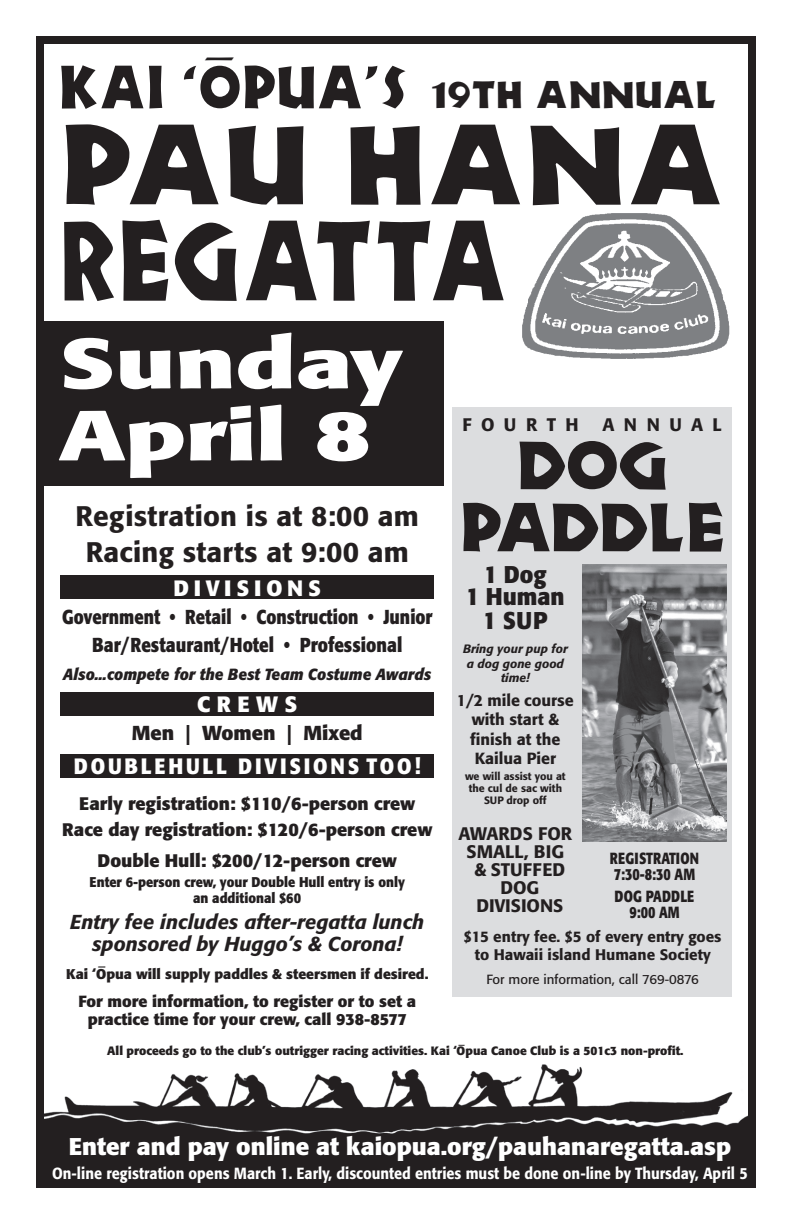
<style>
.page{position:relative;width:792px;height:1224px;background:#fff}
.page>*{position:absolute;margin:0;border:0;box-sizing:border-box;transform-origin:0 0}
.t1{font:112px/96px "Neuland";color:#231f20}
.t2{font:700 70px/72px "Formata";color:#fff;scale:1.38 1}
.t3{font:68px/62px "Neuland";letter-spacing:-.03em;color:#231f20;text-align:center}
.t4{font:60px "Neuland";color:#231f20;scale:.91 1}
.t5{font:38px "Neuland";color:#231f20}
.t6{font:500 28px/36px "Formata";letter-spacing:.01em;color:#231f20;text-align:center}
.t7{font:700 24px "Formata";color:#fff}
.t8{font:700 24px/23px "Formata";color:#231f20;text-align:center;scale:.94 1}
.t9{font:700 22px "Formata";letter-spacing:.22em;color:#fff;scale:.9 1}
.t10{font:700 22px "Formata";letter-spacing:.22em;color:#fff}
.t11{font:700 20px/28px "Formata";color:#231f20;text-align:center;scale:.83 1}
.t12{font:italic 500 20px/22px "Formata";color:#231f20;text-align:center}
.t13{font:700 20px "Formata";color:#231f20}
.t14{font:700 18px/26px "Formata";color:#231f20;text-align:center}
.t15{font:500 18px/18px "Formata";color:#231f20;text-align:center}
.t16{font:500 16px "Formata";color:#fff;scale:.9 1}
.t17{font:700 16px/18px "Formata";color:#231f20;text-align:center}
.t18{font:500 16px/19.2px "Formata";color:#231f20;text-align:center}
.t19{font:italic 700 16px "Formata";color:#231f20;scale:.94 1}
.t20{font:700 16px/16px "Formata";color:#231f20;scale:.79 1}
.t21{font:500 15.2px/18px "Formata";color:#231f20;text-align:center}
.t22{font:15px "Neuland";color:#231f20;scale:2.4 1}
.t23{font:700 14px/16px "Formata";color:#231f20;text-align:center;scale:.91 1}
.t24{font:700 14px "Formata";color:#231f20}
.t25{font:13.2px "Formata";color:#231f20}
.t26{font:700 12px "Formata";color:#231f20}
.t27{font:italic 500 12px/14.4px "Formata";color:#231f20;text-align:center}
.t28{font:500 10.6px/12px "Formata";color:#231f20;text-align:center}
.t29{font:700 7px "Formata";color:#231f20;scale:2 1}
.t30{font:700 6px "Formata";color:#231f20;scale:2 1}
.s1{font-size:60px}
</style>
<div class="page">
<img style="left:45px;top:1064px;width:702px;height:115px">
<div style="left:36px;top:36px;width:720px;height:1152px;border:8px solid #231f20"></div>
<img style="left:522px;top:213px;width:208px;height:146px">
<div style="left:452px;top:407px;width:280px;height:590px;background:#dcdddf"></div>
<img style="left:583px;top:565px;width:143px;height:277px">
<div style="left:39px;top:322px;width:405px;height:164px;background:#231f20"></div>
<div style="left:61px;top:692px;width:373px;height:24px;background:#231f20"></div>
<div style="left:61px;top:754px;width:373px;height:24px;background:#231f20"></div>
<div style="left:61px;top:575px;width:373px;height:24px;background:#231f20"></div>
<p class="t22" style="left:204px;top:50px;width:15px">—</p>
<h3 class="t4" style="left:59px;top:50px;width:203px">KAI ‘O</h3>
<h3 class="t5" style="left:241px;top:71px;width:477px"><span class="s1">PUA’S</span> 19TH ANNUAL</h3>
<h1 class="t1" style="left:59px;top:114px;width:667px">PAU HANA<br>REGATTA</h1>
<h2 class="t2" style="left:59px;top:327px;width:251px">Sunday<br>April 8</h2>
<p class="t15" style="left:462px;top:416px;width:118px">FOURTH</p>
<p class="t15" style="left:603px;top:416px;width:121px">ANNUAL</p>
<h3 class="t3" style="left:459px;top:433px;width:268px">DOG<br>PADDLE</h3>
<h3 class="t6" style="left:76px;top:498px;width:345px">Registration is at 8:00 am<br>Racing starts at 9:00 am</h3>
<p class="t10" style="left:174px;top:574px;width:149px">DIVISIONS</p>
<p class="t11" style="left:62px;top:603px;width:448px">Government • Retail • Construction • Junior<br>Bar/Restaurant/Hotel • Professional</p>
<p class="t19" style="left:63px;top:664px;width:393px">Also...compete for the Best Team Costume Awards</p>
<p class="t10" style="left:197px;top:690px;width:102px">C R E W S</p>
<p class="t13" style="left:132px;top:720px;width:232px">Men | Women | Mixed</p>
<p class="t9" style="left:74px;top:752px;width:387px">D O U B L E H U L L D I V I S I O N S T O O !</p>
<p class="t14" style="left:62px;top:790px;width:372px">Early registration: $110/6-person crew<br>Race day registration: $120/6-person crew</p>
<p class="t14" style="left:98px;top:848px;width:301px">Double Hull: $200/12-person crew</p>
<p class="t23" style="left:90px;top:874px;width:348px">Enter 6-person crew, your Double Hull entry is only an additional $60</p>
<p class="t12" style="left:70px;top:911px;width:356px">Entry fee includes after-regatta lunch sponsored by Huggo’s &amp; Corona!</p>
<p class="t24" style="left:66px;top:966px;width:364px">Kai ‘Opua will supply paddles &amp; steersmen if desired.</p>
<h3 class="t8" style="left:466px;top:563px;width:107px">1 Dog<br>1 Human<br>1 SUP</h3>
<p class="t27" style="left:463px;top:642px;width:106px">Bring your pup for a dog gone good time!</p>
<p class="t18" style="left:457px;top:691px;width:119px">1/2 mile course with start &amp; finish at the<br>Kailua Pier</p>
<p class="t28" style="left:465px;top:770px;width:102px">we will assist you at the cul de sac with<br>SUP drop off</p>
<p class="t15" style="left:459px;top:824px;width:115px">AWARDS FOR<br>SMALL, BIG &amp; STUFFED<br>DOG<br>DIVISIONS</p>
<p class="t21" style="left:464px;top:928px;width:259px">$15 entry fee. $5 of every entry goes to Hawaii island Humane Society</p>
<p class="t25" style="left:487px;top:972px;width:214px">For more information, call 769-0876</p>
<p class="t20" style="left:610px;top:850px;width:115px">REGISTRATION<br>7:30-8:30 AM</p>
<p class="t20" style="left:615px;top:888px;width:103px;text-align:center">DOG PADDLE<br>9:00 AM</p>
<p class="t29" style="left:98px;top:963px;width:6px">–</p>
<p class="t17" style="left:78px;top:993px;width:339px">For more information, to register or to set a practice time for your crew, call 938-8577</p>
<p class="t26" style="left:107px;top:1044px;width:578px">All proceeds go to the club’s outrigger racing activities. Kai ‘Opua Canoe Club is a 501c3 non-profit.</p>
<p class="t30" style="left:458px;top:1042px;width:5px">–</p>
<h3 class="t7" style="left:69px;top:1131px;width:664px">Enter and pay online at kaiopua.org/pauhanaregatta.asp</h3>
<p class="t16" style="left:52px;top:1163px;width:774px">On-line registration opens March 1. Early, discounted entries must be done on-line by Thursday, April 5</p>
</div>
